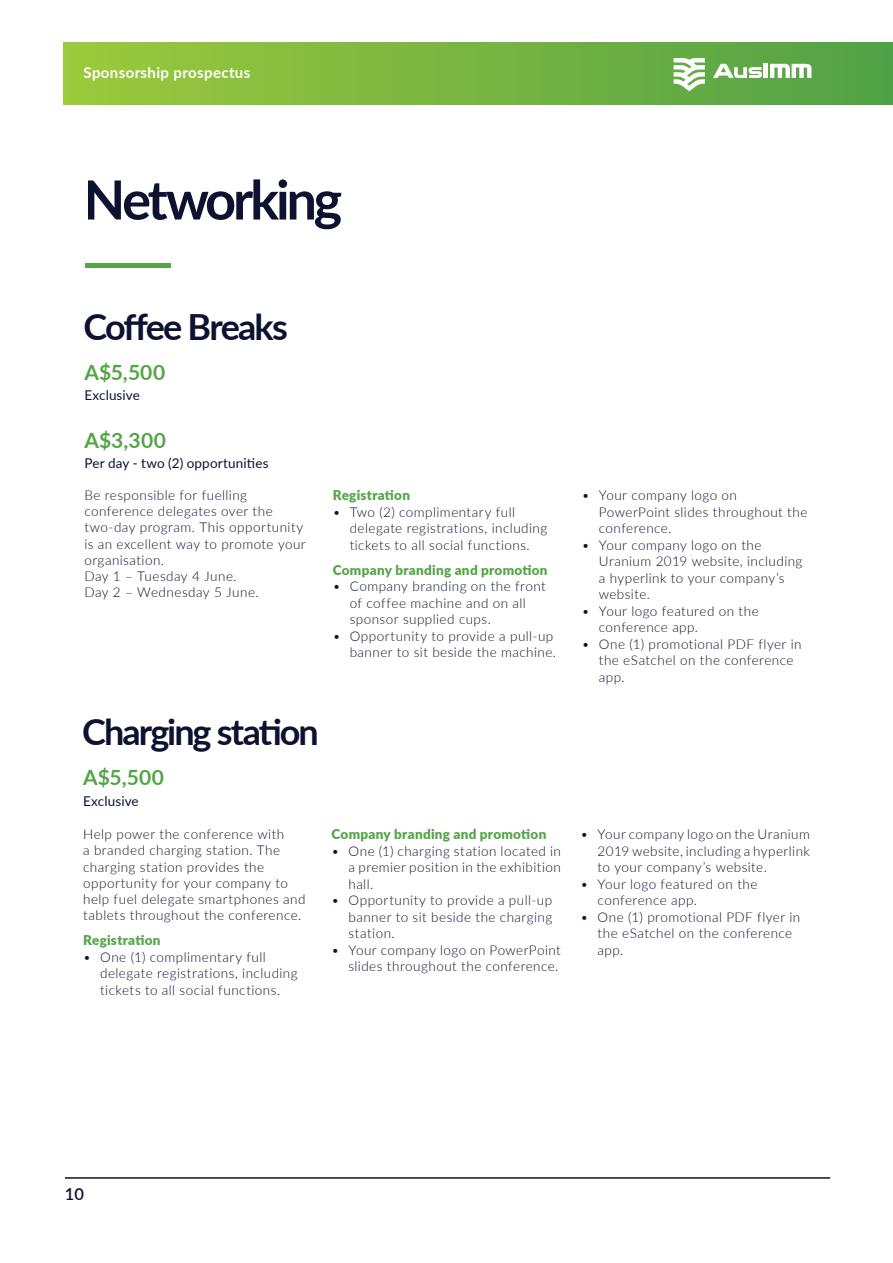
<style>
.page{position:relative;width:893px;height:1263px;background:#fff}
.page>*{position:absolute;margin:0;border:0;box-sizing:border-box;transform-origin:0 0}
.t1{font:700 54px "Lato";letter-spacing:-.055em;color:#0e1231}
.t2{font:700 54px "Lato";color:#54a547}
.t3{font:700 36px "Lato";letter-spacing:-.055em;color:#0e1231}
.t4{font:700 21px "Lato";letter-spacing:.02em;color:#54a547}
.t5{font:600 16.5px "Lato";color:#0e1231}
.t6{font:700 15px "Lato";letter-spacing:.025em;color:#fff}
.t7{font:300 13.5px/16.5px "Lato";letter-spacing:.035em;color:#0e1231}
.t8{font:900 13.5px "Lato";letter-spacing:.02em;color:#54a547}
.t9{font:13.5px "Lato";letter-spacing:.01em;color:#0e1231}
</style>
<div class="page">
<div style="left:64px;top:43px;width:829px;height:61px;background:linear-gradient(to right,#9dc83c,#51a147)"></div>
<svg style="left:770px;top:64px;width:41px;height:14px"></svg>
<hr style="left:764px;top:64px;width:4px;height:14px;background:#fff">
<svg style="left:713px;top:64px;width:49px;height:14px"></svg>
<svg style="left:674px;top:58px;width:31px;height:33px"></svg>
<hr style="left:65px;top:1177px;width:765px;height:2px;background:#0e1231">
<p class="t6" style="left:84px;top:61px;width:168px">Sponsorship prospectus</p>
<h1 class="t1" style="left:84px;top:160px;width:260px">Networking</h1>
<h1 class="t2" style="left:84px;top:200px;width:90px">____</h1>
<h2 class="t3" style="left:83px;top:300px;width:206px">Coffee Breaks</h2>
<h3 class="t4" style="left:84px;top:357px;width:82px">A$5,500</h3>
<p class="t9" style="left:84px;top:386px;width:57px">Exclusive</p>
<h3 class="t4" style="left:84px;top:424px;width:83px">A$3,300</h3>
<p class="t9" style="left:84px;top:453px;width:186px">Per day - two (2) opportunities</p>
<p class="t7" style="left:84px;top:487px;width:223px">Be responsible for fuelling conference delegates over the two-day program. This opportunity is an excellent way to promote your organisation.<br>Day 1 – Tuesday 4 June.<br>Day 2 – Wednesday 5 June.</p>
<p class="t8" style="left:333px;top:485px;width:79px">Registration</p>
<p class="t7" style="left:350px;top:503px;width:199px;text-indent:-17px">• Two (2) complimentary full delegate registrations, including tickets to all social functions.</p>
<p class="t8" style="left:333px;top:559px;width:216px">Company branding and promotion</p>
<p class="t7" style="left:350px;top:577px;width:198px;text-indent:-17px">• Company branding on the front of coffee machine and on all sponsor supplied cups.</p>
<p class="t7" style="left:333px;top:627px;width:225px;text-align:right">• Opportunity to provide a pull-up banner to sit beside the machine.</p>
<h2 class="t3" style="left:82px;top:705px;width:238px">Charging station</h2>
<h3 class="t4" style="left:83px;top:762px;width:82px">A$5,500</h3>
<p class="t9" style="left:83px;top:791px;width:57px">Exclusive</p>
<p class="t7" style="left:83px;top:826px;width:224px">Help power the conference with<br>a branded charging station. The charging station provides the opportunity for your company to help fuel delegate smartphones and tablets throughout the conference.</p>
<p class="t8" style="left:83px;top:930px;width:79px">Registration</p>
<p class="t7" style="left:100px;top:948px;width:199px;text-indent:-17px">• One (1) complimentary full delegate registrations, including tickets to all social functions.</p>
<p class="t8" style="left:331px;top:824px;width:216px">Company branding and promotion</p>
<p class="t7" style="left:348px;top:842px;width:214px;text-align:justify;text-indent:-17px">• One (1) charging station located in a premier position in the exhibition hall.</p>
<p class="t7" style="left:348px;top:892px;width:205px;text-align:justify;text-indent:-17px">• Opportunity to provide a pull-up banner to sit beside the charging station.</p>
<p class="t7" style="left:331px;top:941px;width:231px;text-align:right">• Your company logo on PowerPoint slides throughout the conference.</p>
<p class="t7" style="left:599px;top:486px;width:210px;text-indent:-17px">• Your company logo on<br>PowerPoint slides throughout the conference.</p>
<p class="t7" style="left:599px;top:536px;width:205px;text-indent:-17px">• Your company logo on the<br>Uranium 2019 website, including a hyperlink to your company’s website.</p>
<p class="t7" style="left:599px;top:602px;width:161px;text-indent:-17px">• Your logo featured on the conference app.</p>
<p class="t7" style="left:599px;top:635px;width:204px;text-indent:-17px">• One (1) promotional PDF flyer in the eSatchel on the conference app.</p>
<p class="t7" style="left:598px;top:826px;width:214px;text-align:justify;text-indent:-17px">• Your company logo on the Uranium 2019 website, including a hyperlink to your company’s website.</p>
<p class="t7" style="left:598px;top:875px;width:161px;text-indent:-17px">• Your logo featured on the conference app.</p>
<p class="t7" style="left:598px;top:908px;width:204px;text-indent:-17px">• One (1) promotional PDF flyer in the eSatchel on the conference app.</p>
<p class="t5" style="left:65px;top:1182px;width:21px">10</p>
</div>
